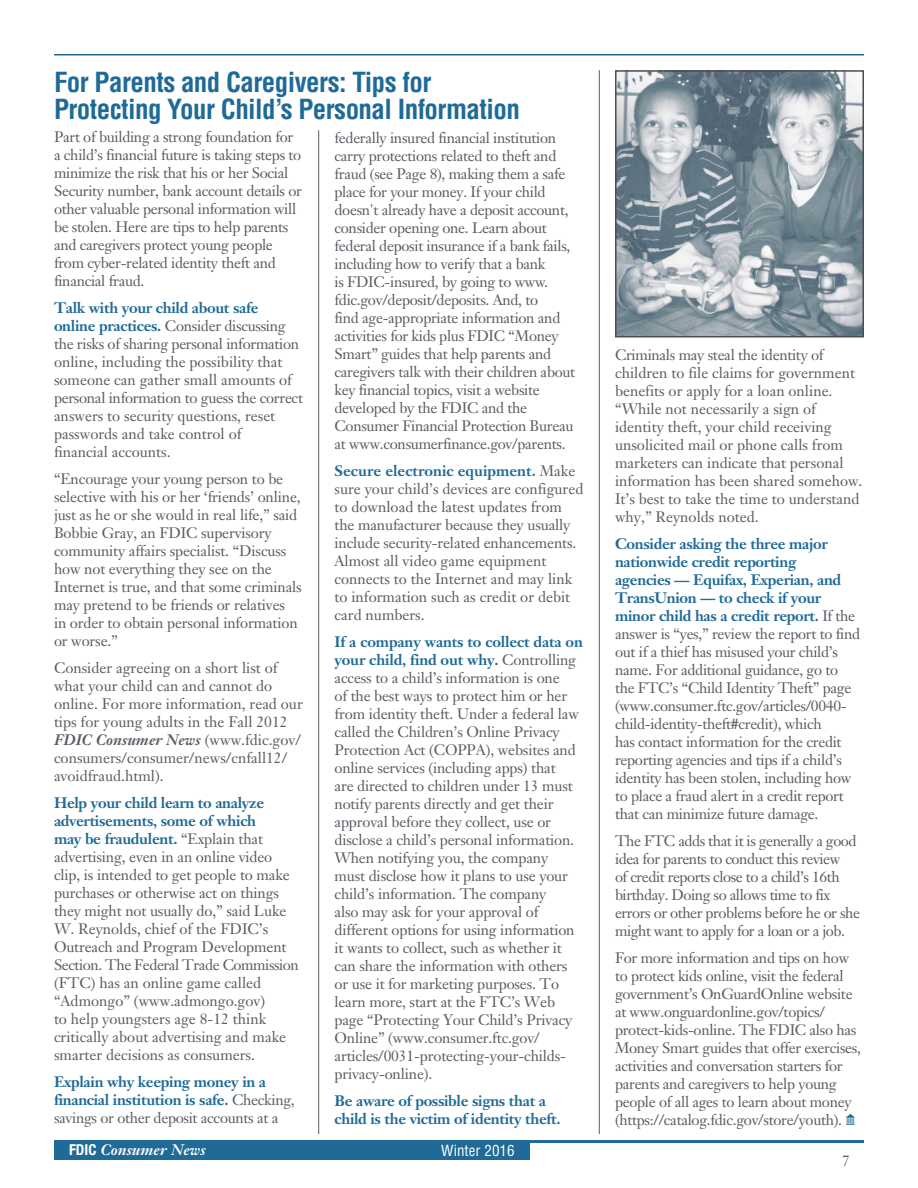
<style>
.page{position:relative;width:918px;height:1188px;background:#fff}
.page>*{position:absolute;margin:0;border:0;box-sizing:border-box;transform-origin:0 0}
.t1{font:700 condensed 27px/27px "Helvetica";letter-spacing:-.02em;color:#1f6a96}
.t2{font:15px/18px "Janson Text";letter-spacing:-.01em;color:#5b5c64}
.t3{font:15px/18px "Janson Text";letter-spacing:-.03em;color:#5b5c64}
.t4{font:700 15px/18px "Janson Text";letter-spacing:-.02em;color:#1f6a96}
.t5{font:italic 700 15px "Janson Text";color:#fff}
.t6{font:condensed 15px "Helvetica";color:#fff}
.s1{font-weight:700;color:#1f6a96}
.s2{font-weight:700;font-style:italic}
.s3{font-weight:400;color:#5b5c64}
.s4{font-family:"Helvetica Neue";font-style:normal;font-stretch:condensed}
.s5{font-family:"Carta";color:#1f6a96}
</style>
<div class="page">
<hr style="left:54px;top:1140px;width:810px;height:3px;background:#1f6a96">
<div style="left:54px;top:1141px;width:476px;height:19px;background:#1f6a96"></div>
<hr style="left:54px;top:54px;width:810px;height:2px;background:#1f6a96">
<hr style="left:599px;top:70px;width:1px;height:1064px;background:#5b5c64">
<hr style="left:318px;top:130px;width:1px;height:1004px;background:#5b5c64">
<img style="left:618px;top:73px;width:243px;height:262px">
<div style="left:615px;top:70px;width:249px;height:268px;border:2px solid #241f1f"></div>
<h1 class="t1" style="left:54px;top:68px;width:467px">For Parents and Caregivers: Tips for<br>Protecting Your Child’s Personal Information</h1>
<p class="t2" style="left:54px;top:128px;width:249px">Part of building a strong foundation for a child’s financial future is taking steps to minimize the risk that his or her Social Security number, bank account details or other valuable personal information will be stolen. Here are tips to help parents and caregivers protect young people from cyber-related identity theft and financial fraud.</p>
<p class="t2" style="left:54px;top:299px;width:250px"><span class="s1">Talk with your child about safe online practices.</span> Consider discussing the risks of sharing personal information online, including the possibility that someone can gather small amounts of personal information to guess the correct answers to security questions, reset passwords and take control of<br>financial accounts.</p>
<p class="t2" style="left:54px;top:470px;width:249px">“Encourage your young person to be selective with his or her ‘friends’ online, just as he or she would in real life,” said Bobbie Gray, an FDIC supervisory community affairs specialist. “Discuss how not everything they see on the Internet is true, and that some criminals may pretend to be friends or relatives<br>in order to obtain personal information or worse.”</p>
<p class="t2" style="left:54px;top:659px;width:250px">Consider agreeing on a short list of what your child can and cannot do online. For more information, read our tips for young adults in the Fall 2012<br><span class="s2">FDIC Consumer News</span> (www.fdic.gov/ consumers/consumer/news/cnfall12/ avoidfraud.html).</p>
<p class="t2" style="left:54px;top:794px;width:246px"><span class="s1">Help your child learn to analyze advertisements, some of which<br>may be fraudulent.</span> “Explain that advertising, even in an online video clip, is intended to get people to make purchases or otherwise act on things they might not usually do,” said Luke W. Reynolds, chief of the FDIC’s Outreach and Program Development Section. The Federal Trade Commission (FTC) has an online game called “Admongo” (www.admongo.gov)<br>to help youngsters age 8-12 think critically about advertising and make smarter decisions as consumers.</p>
<p class="t4" style="left:54px;top:1073px;width:242px">Explain why keeping money in a financial institution is safe. <span class="s3">Checking, savings or other deposit accounts at a</span></p>
<p class="t2" style="left:335px;top:129px;width:242px">federally insured financial institution carry protections related to theft and fraud (see Page 8), making them a safe place for your money. If your child doesn't already have a deposit account, consider opening one. Learn about federal deposit insurance if a bank fails, including how to verify that a bank<br>is FDIC-insured, by going to www. fdic.gov/deposit/deposits. And, to<br>find age-appropriate information and activities for kids plus FDIC “Money Smart” guides that help parents and caregivers talk with their children about key financial topics, visit a website developed by the FDIC and the Consumer Financial Protection Bureau at www.consumerfinance.gov/parents.</p>
<p class="t2" style="left:335px;top:462px;width:250px"><span class="s1">Secure electronic equipment.</span> Make sure your child’s devices are configured to download the latest updates from the manufacturer because they usually include security-related enhancements.<br>Almost all video game equipment connects to the Internet and may link to information such as credit or debit card numbers.</p>
<p class="t2" style="left:335px;top:633px;width:250px"><span class="s1">If a company wants to collect data on your child, find out why.</span> Controlling access to a child’s information is one<br>of the best ways to protect him or her from identity theft. Under a federal law called the Children’s Online Privacy Protection Act (COPPA), websites and online services (including apps) that<br>are directed to children under 13 must notify parents directly and get their approval before they collect, use or disclose a child’s personal information.<br>When notifying you, the company<br>must disclose how it plans to use your child’s information. The company<br>also may ask for your approval of different options for using information it wants to collect, such as whether it can share the information with others or use it for marketing purposes. To learn more, start at the FTC’s Web page “Protecting Your Child’s Privacy Online” (www.consumer.ftc.gov/ articles/0031-protecting-your-childs&shy;privacy-online).</p>
<p class="t4" style="left:335px;top:1092px;width:228px">Be aware of possible signs that a child is the victim of identity theft.</p>
<p class="t5" style="left:69px;top:1140px;width:138px"><span class="s4">FDIC</span> Consumer News</p>
<p class="t6" style="left:441px;top:1141px;width:75px">Winter 2016</p>
<p class="t2" style="left:615px;top:345px;width:249px">Criminals may steal the identity of children to file claims for government benefits or apply for a loan online. “While not necessarily a sign of identity theft, your child receiving unsolicited mail or phone calls from marketers can indicate that personal information has been shared somehow.<br>It’s best to take the time to understand why,” Reynolds noted.</p>
<p class="t2" style="left:615px;top:534px;width:247px"><span class="s1">Consider asking the three major nationwide credit reporting<br>agencies — Equifax, Experian, and TransUnion — to check if your minor child has a credit report.</span> If the answer is “yes,” review the report to find out if a thief has misused your child’s name. For additional guidance, go to the FTC’s “Child Identity Theft” page (www.consumer.ftc.gov/articles/0040- child-identity-theft#credit), which<br>has contact information for the credit reporting agencies and tips if a child’s identity has been stolen, including how to place a fraud alert in a credit report that can minimize future damage.</p>
<p class="t3" style="left:615px;top:831px;width:247px">The FTC adds that it is generally a good idea for parents to conduct this review<br>of credit reports close to a child’s 16th birthday. Doing so allows time to fix errors or other problems before he or she might want to apply for a loan or a job.</p>
<p class="t2" style="left:615px;top:948px;width:248px">For more information and tips on how to protect kids online, visit the federal government’s OnGuardOnline website at www.onguardonline.gov/topics/ protect-kids-online. The FDIC also has Money Smart guides that offer exercises, activities and conversation starters for parents and caregivers to help young people of all ages to learn about money (https://catalog.fdic.gov/store/youth). <span class="s5">Q</span></p>
<p class="t2" style="left:842px;top:1152px;width:9px">7</p>
</div>
